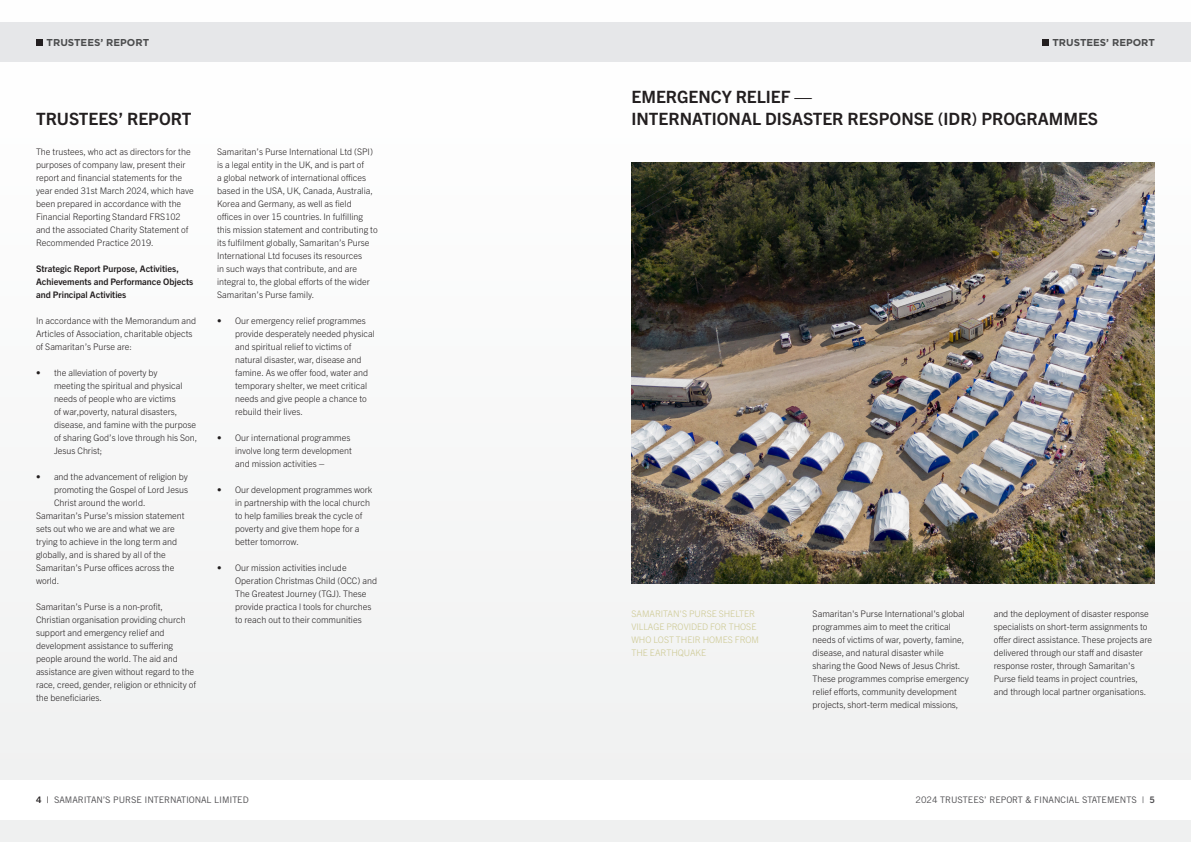
<style>
.page{position:relative;width:1191px;height:842px;background:#f7f7f7}
.page>*{position:absolute;margin:0;border:0;box-sizing:border-box;transform-origin:0 0}
.t1{font:700 17px "Trade Gothic Next LT Pro";color:#231f20}
.t2{font:700 10px "Gotham";color:#4b4c4d}
.t3{font:300 9px/13px "Trade Gothic Next LT Pro";color:#231f20}
.t4{font:700 9px/13px "Trade Gothic Next LT Pro";color:#231f20}
.t5{font:300 9px/13px "Trade Gothic Next LT Pro";color:#ccc890}
.t6{font:9px "Trade Gothic LT Std";letter-spacing:-.01em;color:#4d4c4f}
.s1{font-family:"Trade Gothic LT Std Bd 2";color:#231f20}
.s2{color:#231f20}
.s3{font-family:"Trade Gothic LT Std Bd 2"}
</style>
<div class="page">
<div style="left:0;top:780px;width:595px;height:40px;background:#fff"></div>
<div style="left:0;top:22px;width:595px;height:40px;background:#e6e7e9"></div>
<div style="left:595px;top:22px;width:596px;height:40px;background:#e6e7e9"></div>
<div style="left:595px;top:780px;width:596px;height:40px;background:#fff"></div>
<div style="left:36px;top:39px;width:7px;height:7px;background:#231f20"></div>
<div style="left:1041px;top:39px;width:7px;height:7px;background:#231f20"></div>
<img style="left:631px;top:162px;width:524px;height:421px">
<p class="t2" style="left:47px;top:36px;width:104px">TRUSTEES’ REPORT</p>
<p class="t2" style="left:1052px;top:36px;width:104px">TRUSTEES’ REPORT</p>
<p class="t1" style="left:36px;top:107px;width:157px">TRUSTEES’ REPORT</p>
<p class="t3" style="left:36px;top:144px;width:159px">The trustees, who act as directors for the purposes of company law, present their report and financial statements for the year ended 31st March 2024, which have been prepared in accordance with the Financial Reporting Standard FRS102 and the associated Charity Statement of Recommended Practice 2019.</p>
<p class="t4" style="left:36px;top:261px;width:159px">Strategic Report Purpose, Activities,<br>Achievements and Performance Objects and Principal Activities</p>
<p class="t3" style="left:36px;top:313px;width:162px">In accordance with the Memorandum and<br>Articles of Association, charitable objects of Samaritan’s Purse are:</p>
<p class="t3" style="left:54px;top:365px;width:145px;text-indent:-18px">• the alleviation of poverty by<br>meeting the spiritual and physical needs of people who are victims<br>of war,poverty, natural disasters, disease, and famine with the purpose of sharing God’s love through his Son,<br>Jesus Christ;</p>
<p class="t3" style="left:54px;top:469px;width:136px;text-align:justify;text-indent:-18px">• and the advancement of religion by promoting the Gospel of Lord Jesus Christ around the world.</p>
<p class="t3" style="left:36px;top:508px;width:150px">Samaritan’s Purse’s mission statement sets out who we are and what we are trying to achieve in the long term and globally, and is shared by all of the<br>Samaritan’s Purse offices across the world.</p>
<p class="t3" style="left:36px;top:599px;width:162px">Samaritan’s Purse is a non-profit, Christian organisation providing church support and emergency relief and development assistance to suffering people around the world. The aid and assistance are given without regard to the race, creed, gender, religion or ethnicity of</p>
<p class="t3" style="left:36px;top:690px;width:68px">the beneficiaries.</p>
<p class="t3" style="left:217px;top:144px;width:162px">Samaritan’s Purse International Ltd (SPI) is a legal entity in the UK, and is part of<br>a global network of international offices based in the USA, UK, Canada, Australia, Korea and Germany, as well as field offices in over 15 countries. In fulfilling this mission statement and contributing to its fulfilment globally, Samaritan’s Purse International Ltd focuses its resources<br>in such ways that contribute, and are integral to, the global efforts of the wider Samaritan’s Purse family.</p>
<p class="t3" style="left:235px;top:313px;width:141px;text-indent:-18px">• Our emergency relief programmes provide desperately needed physical and spiritual relief to victims of natural disaster, war, disease and famine. As we offer food, water and temporary shelter, we meet critical needs and give people a chance to rebuild their lives.</p>
<p class="t3" style="left:235px;top:430px;width:118px;text-indent:-18px">• Our international programmes involve long term development and mission activities –</p>
<p class="t3" style="left:235px;top:482px;width:139px;text-indent:-18px">• Our development programmes work in partnership with the local church to help families break the cycle of poverty and give them hope for a better tomorrow.</p>
<p class="t3" style="left:235px;top:560px;width:143px;text-indent:-18px">• Our mission activities include Operation Christmas Child (OCC) and The Greatest Journey (TGJ). These provide practica l tools for churches to reach out to their communities</p>
<p class="t1" style="left:631px;top:85px;width:182px">EMERGENCY RELIEF —</p>
<p class="t1" style="left:631px;top:107px;width:468px">INTERNATIONAL DISASTER RESPONSE (IDR) PROGRAMMES</p>
<p class="t5" style="left:631px;top:606px;width:126px">SAMARITAN'S PURSE SHELTER<br>VILLAGE PROVIDED FOR THOSE</p>
<p class="t5" style="left:631px;top:632px;width:129px">WHO LOST THEIR HOMES FROM</p>
<p class="t5" style="left:631px;top:645px;width:76px">THE EARTHQUAKE</p>
<p class="t3" style="left:812px;top:606px;width:158px">Samaritan's Purse International's global programmes aim to meet the critical needs of victims of war, poverty, famine, disease, and natural disaster while sharing the Good News of Jesus Christ.<br>These programmes comprise emergency relief efforts, community development projects, short-term medical missions,</p>
<p class="t3" style="left:993px;top:606px;width:160px">and the deployment of disaster response specialists on short-term assignments to offer direct assistance. These projects are delivered through our staff and disaster response roster, through Samaritan's Purse field teams in project countries,</p>
<p class="t3" style="left:993px;top:684px;width:154px">and through local partner organisations.</p>
<p class="t6" style="left:36px;top:794px;width:214px"><span class="s1">4</span> <span class="s2">|</span> SAMARITAN’S PURSE INTERNATIONAL LIMITED</p>
<p class="t6" style="left:915px;top:794px;width:241px">2024 TRUSTEES’ REPORT &amp; FINANCIAL STATEMENTS | <span class="s3">5</span></p>
</div>
